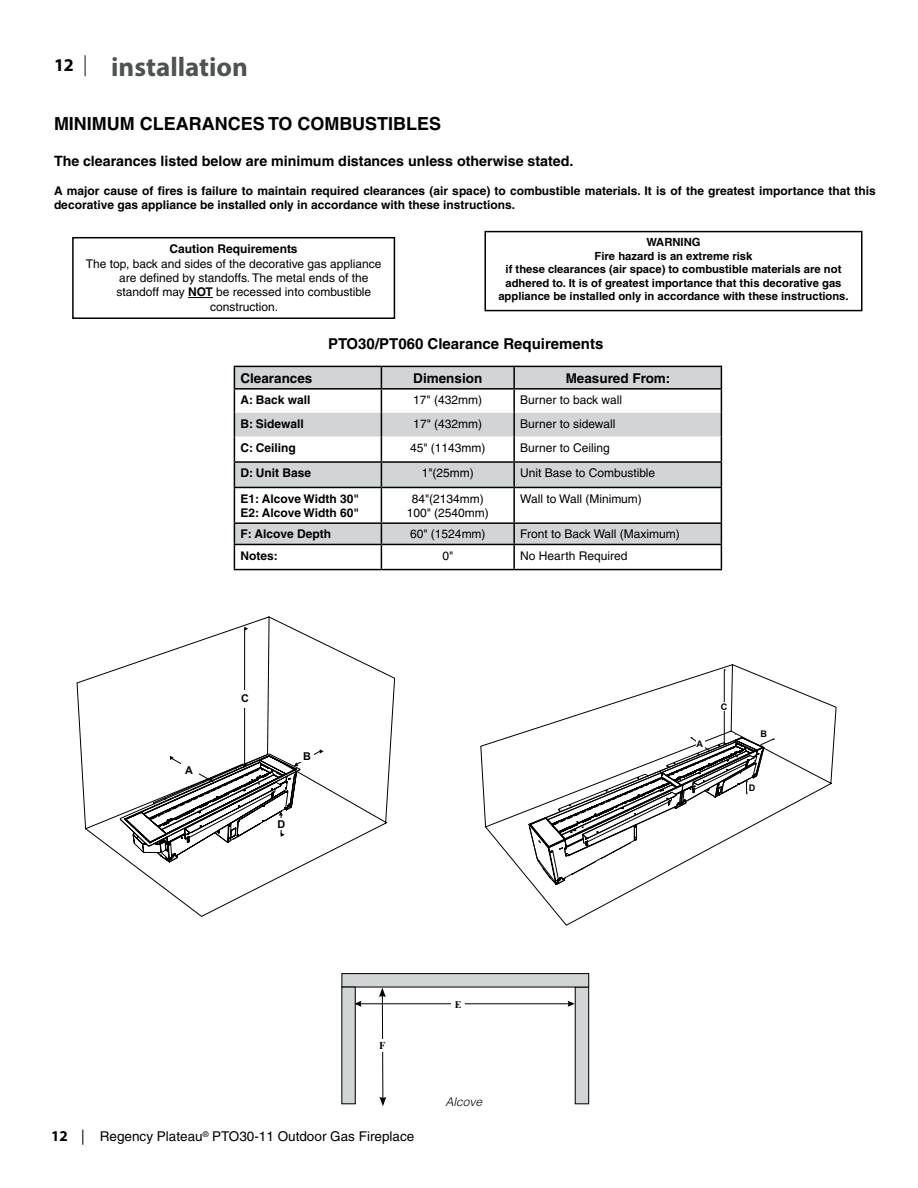
<style>
.page{position:relative;width:918px;height:1188px;background:#fff}
.page>*{position:absolute;margin:0;border:0;box-sizing:border-box;transform-origin:0 0}
.t1{font:700 27px "Myriad Pro";color:#4d5350}
.t2{font:700 18px "Helvetica";color:#000}
.t3{font:700 15px "Helvetica";color:#000}
.t4{font:700 14.25px "Helvetica";color:#000}
.t5{font:13.5px "Helvetica";color:#000}
.t6{font:700 13.5px "Helvetica";color:#000}
.t7{font:12px/14.4px "Helvetica";color:#000;text-align:center}
.t8{font:700 12px/14.4px "Helvetica";color:#000}
.t9{font:italic 300 12px "Helvetica";color:#000}
.t10{font:700 11.25px/13.5px "Helvetica";color:#000;text-align:center}
.t11{font:700 10.8px "Arial";color:#000}
.t12{font:700 10.5px "Times New Roman";color:#000}
.t13{font:700 10.2px "Times New Roman";color:#000}
.t14{font:700 9.15px "Arial";color:#000}
.s1{font-weight:700}
.s2{font-family:"Myriad Pro";font-weight:700;font-size:15px}
.s3{font-family:"Myriad Pro";font-size:15px}
</style>
<div class="page">
<svg style="left:188px;top:297px;width:25px;height:1px"></svg>
<div style="left:72px;top:237px;width:323px;height:82px;border:2px solid #000"></div>
<div style="left:484px;top:231px;width:378px;height:80px;border:2px solid #000"></div>
<div style="left:575px;top:987px;width:14px;height:117px;background:#d1d5d6;border:1px solid #000"></div>
<div style="left:342px;top:974px;width:247px;height:13px;background:#d1d5d6"></div>
<div style="left:341px;top:973px;width:248px;height:15px;border:1px solid #000"></div>
<div style="left:342px;top:987px;width:13px;height:117px;background:#d1d5d6"></div>
<div style="left:341px;top:987px;width:15px;height:117px;border:1px solid #000"></div>
<hr style="left:358px;top:1004px;width:213px;height:1px;background:#000">
<svg style="left:354px;top:1001px;width:8px;height:6px"></svg>
<svg style="left:568px;top:1001px;width:7px;height:6px"></svg>
<div style="left:451px;top:998px;width:14px;height:13px;background:#fff"></div>
<svg style="left:379px;top:988px;width:7px;height:118px"></svg>
<div style="left:376px;top:1040px;width:14px;height:12px;background:#fff"></div>
<svg style="left:77px;top:616px;width:318px;height:301px"></svg>
<hr style="left:244px;top:629px;width:1px;height:135px;background:#000">
<svg style="left:244px;top:627px;width:4px;height:4px"></svg>
<div style="left:237px;top:690px;width:18px;height:18px;background:#fff"></div>
<div style="left:300px;top:748px;width:14px;height:14px;background:#fff"></div>
<svg style="left:120px;top:749px;width:204px;height:113px"></svg>
<div style="left:276px;top:819px;width:11px;height:11px;background:#fff"></div>
<svg style="left:481px;top:664px;width:355px;height:215px"></svg>
<div style="left:546px;top:679px;width:31px;height:20px;background:#fff"></div>
<div style="left:473px;top:713px;width:27px;height:18px;background:#fff"></div>
<div style="left:767px;top:723px;width:9px;height:9px;background:#fff"></div>
<hr style="left:724px;top:670px;width:1px;height:73px;background:#000">
<div style="left:721px;top:702px;width:9px;height:9px;background:#fff"></div>
<svg style="left:528px;top:734px;width:247px;height:192px"></svg>
<svg style="left:235px;top:367px;width:486px;height:177px;fill:#d1d5d6"></svg>
<hr style="left:514px;top:366px;width:208px;height:1px;background:#000">
<hr style="left:513px;top:367px;width:2px;height:21px;background:#000">
<hr style="left:234px;top:388px;width:147px;height:2px;background:#000">
<hr style="left:381px;top:388px;width:133px;height:2px;background:#000">
<hr style="left:514px;top:388px;width:208px;height:2px;background:#000">
<hr style="left:513px;top:390px;width:2px;height:23px;background:#000">
<hr style="left:513px;top:413px;width:2px;height:24px;background:#000">
<hr style="left:513px;top:437px;width:2px;height:24px;background:#000">
<svg style="left:234px;top:367px;width:1px;height:120px"></svg>
<svg style="left:381px;top:367px;width:1px;height:120px"></svg>
<hr style="left:513px;top:463px;width:2px;height:24px;background:#000">
<svg style="left:721px;top:367px;width:1px;height:120px"></svg>
<hr style="left:234px;top:488px;width:1px;height:34px;background:#000">
<hr style="left:381px;top:488px;width:1px;height:34px;background:#000">
<hr style="left:513px;top:488px;width:2px;height:34px;background:#000">
<hr style="left:721px;top:488px;width:1px;height:34px;background:#000">
<hr style="left:513px;top:524px;width:2px;height:20px;background:#000">
<svg style="left:234px;top:524px;width:1px;height:45px"></svg>
<svg style="left:381px;top:524px;width:1px;height:45px"></svg>
<hr style="left:513px;top:545px;width:2px;height:24px;background:#000">
<svg style="left:721px;top:524px;width:1px;height:45px"></svg>
<hr style="left:234px;top:366px;width:147px;height:1px;background:#000">
<hr style="left:381px;top:366px;width:133px;height:1px;background:#000">
<hr style="left:234px;top:461px;width:147px;height:2px;background:#000">
<hr style="left:381px;top:461px;width:133px;height:2px;background:#000">
<hr style="left:514px;top:461px;width:208px;height:2px;background:#000">
<hr style="left:234px;top:487px;width:147px;height:1px;background:#000">
<hr style="left:381px;top:487px;width:133px;height:1px;background:#000">
<hr style="left:514px;top:487px;width:208px;height:1px;background:#000">
<hr style="left:234px;top:522px;width:147px;height:2px;background:#000">
<hr style="left:381px;top:522px;width:133px;height:2px;background:#000">
<hr style="left:514px;top:522px;width:208px;height:2px;background:#000">
<hr style="left:234px;top:544px;width:147px;height:1px;background:#000">
<hr style="left:381px;top:544px;width:133px;height:1px;background:#000">
<hr style="left:514px;top:544px;width:208px;height:1px;background:#000">
<hr style="left:234px;top:569px;width:147px;height:1px;background:#000">
<hr style="left:381px;top:569px;width:133px;height:1px;background:#000">
<hr style="left:514px;top:569px;width:208px;height:1px;background:#000">
<h1 class="t1" style="left:54px;top:50px;width:195px"><sup>12</sup> <sup>|</sup> installation</h1>
<h2 class="t2" style="left:54px;top:113px;width:389px">MINIMUM CLEARANCES TO COMBUSTIBLES</h2>
<p class="t4" style="left:54px;top:152px;width:521px">The clearances listed below are minimum distances unless otherwise stated.</p>
<p class="t8" style="left:54px;top:183px;width:824px">A major cause of fires is failure to maintain required clearances (air space) to combustible materials. It is of the greatest importance that this decorative gas appliance be installed only in accordance with these instructions.</p>
<p class="t8" style="left:170px;top:242px;width:130px">Caution Requirements</p>
<p class="t7" style="left:86px;top:256px;width:297px">The top, back and sides of the decorative gas appliance</p>
<p class="t7" style="left:119px;top:271px;width:251px">are defined by standoffs. The metal ends of the</p>
<p class="t7" style="left:116px;top:285px;width:256px">standoff may <span class="s1">NOT</span> be recessed into combustible</p>
<p class="t7" style="left:210px;top:299px;width:70px">construction.</p>
<p class="t10" style="left:498px;top:236px;width:352px">WARNING<br>Fire hazard is an extreme risk<br>if these clearances (air space) to combustible materials are not adhered to. It is of greatest importance that this decorative gas appliance be installed only in accordance with these instructions.</p>
<p class="t3" style="left:328px;top:335px;width:277px">PTO30/PT060 Clearance Requirements</p>
<p class="t6" style="left:240px;top:370px;width:74px">Clearances</p>
<p class="t6" style="left:413px;top:370px;width:71px">Dimension</p>
<p class="t6" style="left:566px;top:370px;width:106px">Measured From:</p>
<p class="t8" style="left:240px;top:392px;width:71px">A: Back wall</p>
<p class="t7" style="left:413px;top:393px;width:70px">17" (432mm)</p>
<p class="t7" style="left:520px;top:393px;width:103px">Burner to back wall</p>
<p class="t8" style="left:240px;top:416px;width:65px">B: Sidewall</p>
<p class="t7" style="left:413px;top:417px;width:70px">17" (432mm)</p>
<p class="t7" style="left:520px;top:417px;width:97px">Burner to sidewall</p>
<p class="t8" style="left:240px;top:440px;width:57px">C: Ceiling</p>
<p class="t7" style="left:410px;top:440px;width:77px">45" (1143mm)</p>
<p class="t7" style="left:520px;top:440px;width:91px">Burner to Ceiling</p>
<p class="t8" style="left:240px;top:466px;width:72px">D: Unit Base</p>
<p class="t7" style="left:422px;top:466px;width:54px">1"(25mm)</p>
<p class="t7" style="left:520px;top:466px;width:136px">Unit Base to Combustible</p>
<p class="t8" style="left:240px;top:491px;width:120px">E1: Alcove Width 30"<br>E2: Alcove Width 60"</p>
<p class="t7" style="left:407px;top:491px;width:84px">84"(2134mm)<br>100" (2540mm)</p>
<p class="t7" style="left:520px;top:491px;width:123px">Wall to Wall (Minimum)</p>
<p class="t8" style="left:240px;top:527px;width:92px">F: Alcove Depth</p>
<p class="t7" style="left:410px;top:527px;width:77px">60" (1524mm)</p>
<p class="t7" style="left:520px;top:527px;width:161px">Front to Back Wall (Maximum)</p>
<p class="t8" style="left:240px;top:548px;width:39px">Notes:</p>
<p class="t7" style="left:442px;top:548px;width:12px">0"</p>
<p class="t7" style="left:520px;top:548px;width:109px">No Hearth Required</p>
<p class="t11" style="left:185px;top:764px;width:9px">A</p>
<p class="t11" style="left:241px;top:692px;width:9px">C</p>
<p class="t11" style="left:303px;top:750px;width:9px">B</p>
<p class="t11" style="left:277px;top:818px;width:9px">D</p>
<p class="t14" style="left:697px;top:738px;width:8px">A</p>
<p class="t14" style="left:721px;top:702px;width:8px">C</p>
<p class="t14" style="left:760px;top:729px;width:8px">B</p>
<p class="t14" style="left:749px;top:782px;width:8px">D</p>
<p class="t12" style="left:379px;top:1038px;width:8px">F</p>
<p class="t5" style="left:51px;top:1129px;width:364px"><span class="s2">12</span> <span class="s3">|</span> Regency Plateau<sup>®</sup> PTO30-11 Outdoor Gas Fireplace</p>
<p class="t13" style="left:455px;top:998px;width:8px">E</p>
<p class="t9" style="left:446px;top:1094px;width:38px">Alcove</p>
</div>
